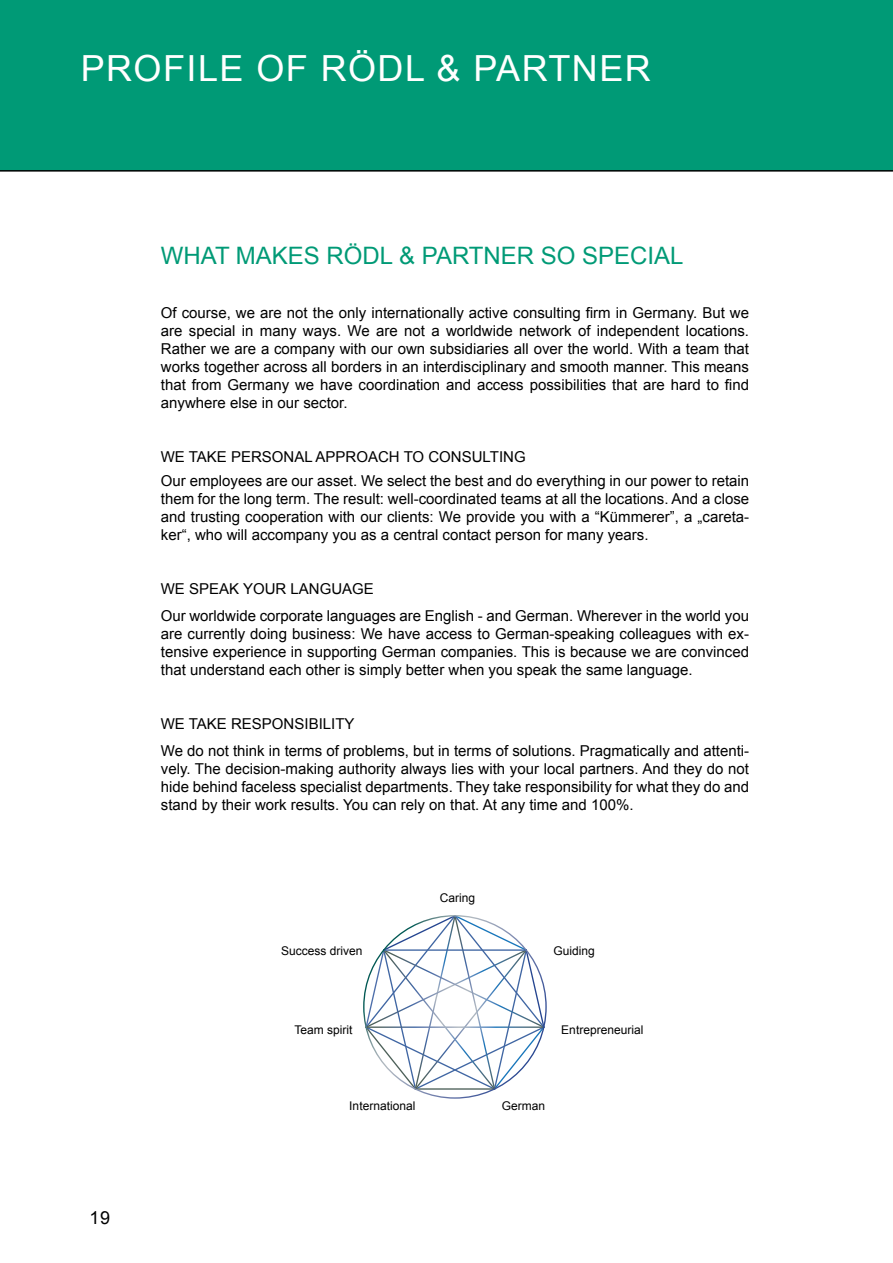
<style>
.page{position:relative;width:893px;height:1263px;background:#fff}
.page>*{position:absolute;margin:0;border:0;box-sizing:border-box;transform-origin:0 0}
.t1{font:36px "Arial";letter-spacing:.04em;color:#fff}
.t2{font:24px "Arial";color:#009a76}
.t3{font:18px "Arial";color:#000}
.t4{font:15px/18px "Arial";color:#000;text-align:justify}
.t5{font:12px "Arial";color:#000}
</style>
<div class="page">
<div style="left:0;top:0;width:893px;height:170px;background:#009a76"></div>
<hr style="left:0;top:170px;width:893px;height:2px;background:#000">
<svg style="left:364px;top:915px;width:181px;height:176px"></svg>
<h1 class="t1" style="left:81px;top:45px;width:572px">PROFILE OF RÖDL &amp; PARTNER</h1>
<h2 class="t2" style="left:161px;top:240px;width:524px">WHAT MAKES RÖDL &amp; PARTNER SO SPECIAL</h2>
<p class="t4" style="left:161px;top:304px;width:590px">Of course, we are not the only internationally active consulting firm in Germany. But we are special in many ways. We are not a worldwide network of independent locations.<br>Rather we are a company with our own subsidiaries all over the world. With a team that works together across all borders in an interdisciplinary and smooth manner. This means that from Germany we have coordination and access possibilities that are hard to find anywhere else in our sector.</p>
<p class="t4" style="left:161px;top:445px;width:590px;line-height:23.5px">WE TAKE PERSONAL APPROACH TO CONSULTING<br>Our employees are our asset. We select the best and do everything in our power to retain</p>
<p class="t4" style="left:161px;top:490px;width:590px">them for the long term. The result: well-coordinated teams at all the locations. And a close and trusting cooperation with our clients: We provide you with a “Kümmerer”, a „careta&shy;ker“, who will accompany you as a central contact person for many years.</p>
<p class="t4" style="left:161px;top:576px;width:590px;line-height:26.8px">WE SPEAK YOUR LANGUAGE<br>Our worldwide corporate languages are English - and German. Wherever in the world you</p>
<p class="t4" style="left:161px;top:625px;width:590px">are currently doing business: We have access to German-speaking colleagues with ex&shy;tensive experience in supporting German companies. This is because we are convinced that understand each other is simply better when you speak the same language.</p>
<p class="t4" style="left:161px;top:711px;width:590px;line-height:26.8px">WE TAKE RESPONSIBILITY<br>We do not think in terms of problems, but in terms of solutions. Pragmatically and attenti-</p>
<p class="t4" style="left:161px;top:760px;width:590px">vely. The decision-making authority always lies with your local partners. And they do not hide behind faceless specialist departments. They take responsibility for what they do and stand by their work results. You can rely on that. At any time and 100%.</p>
<p class="t3" style="left:89px;top:1206px;width:22px">19</p>
<p class="t5" style="left:440px;top:890px;width:37px">Caring</p>
<p class="t5" style="left:281px;top:943px;width:83px">Success driven</p>
<p class="t5" style="left:553px;top:943px;width:43px">Guiding</p>
<p class="t5" style="left:294px;top:1022px;width:60px">Team spirit</p>
<p class="t5" style="left:561px;top:1022px;width:84px">Entrepreneurial</p>
<p class="t5" style="left:349px;top:1097px;width:68px">International</p>
<p class="t5" style="left:502px;top:1097px;width:45px">German</p>
</div>
